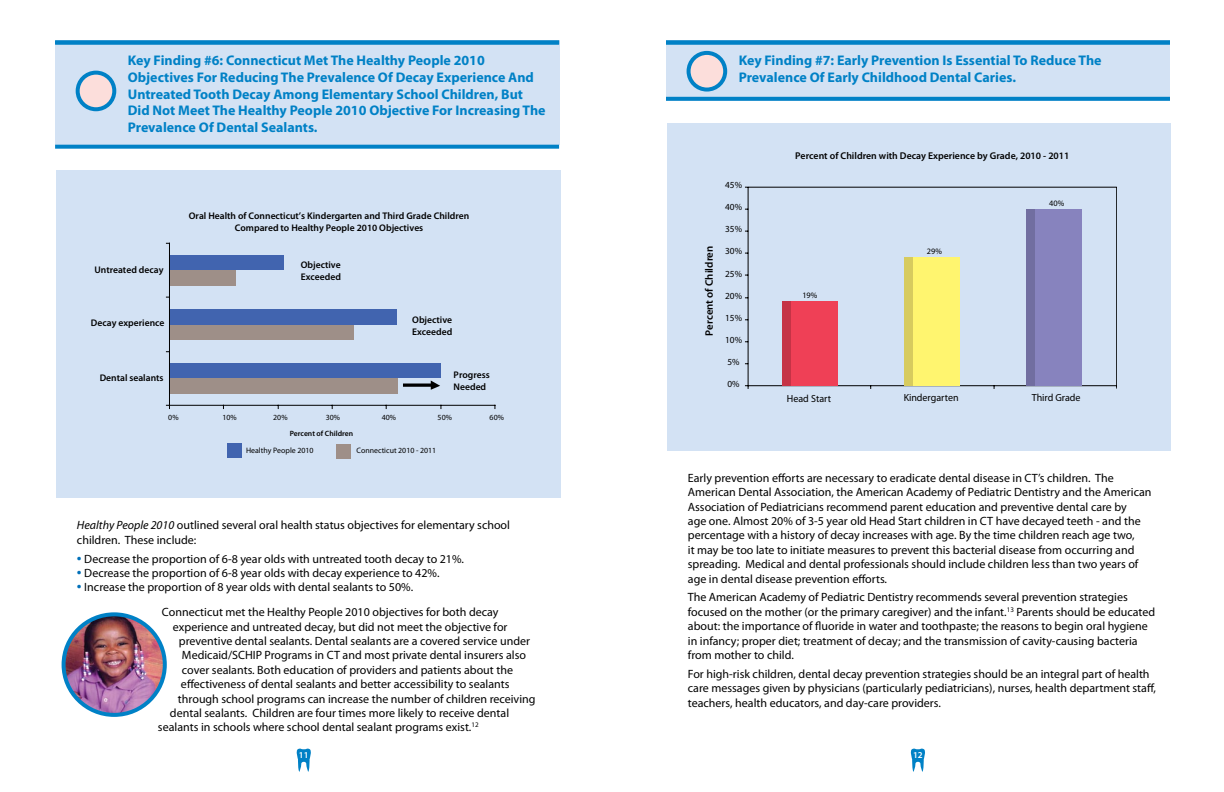
<style>
.page{position:relative;width:1224px;height:792px;background:#fff}
.page>*{position:absolute;margin:0;border:0;box-sizing:border-box;transform-origin:0 0}
.t1{font:700 14px/16.8px "Myriad Pro";color:#0081c6}
.t2{font:12px/14.4px "Myriad Pro";color:#000}
.t3{font:600 10.8px "Myriad Pro";color:#000}
.t4{font:10.3px "Myriad Pro";color:#000}
.t5{font:600 9.8px "Myriad Pro";color:#000}
.t6{font:600 9.6px/12.2px "Myriad Pro";color:#000}
.t7{font:9.3px "Myriad Pro";color:#000}
.t8{font:600 9px "Myriad Pro";color:#fff}
.t9{font:8.3px "Myriad Pro";color:#000}
.t10{font:7.9px "Myriad Pro";color:#000}
.t11{font:600 7.6px "Myriad Pro";color:#000}
.s1{font-style:italic}
.s2{font-size:17px;color:#0070b9}
</style>
<div class="page">
<svg style="left:911px;top:749px;width:14px;height:23px"></svg>
<svg style="left:297px;top:749px;width:14px;height:23px"></svg>
<div style="left:56px;top:171px;width:504px;height:327px;background:#d3e2f4"></div>
<div style="left:227px;top:443px;width:15px;height:15px;background:#4164af"></div>
<div style="left:336px;top:444px;width:15px;height:15px;background:#9e8f88"></div>
<div style="left:169px;top:378px;width:229px;height:16px;background:#9e8f88"></div>
<div style="left:169px;top:324px;width:185px;height:16px;background:#9e8f88"></div>
<div style="left:169px;top:270px;width:67px;height:15px;background:#9e8f88"></div>
<div style="left:169px;top:363px;width:272px;height:15px;background:#4164af"></div>
<div style="left:169px;top:309px;width:228px;height:15px;background:#4164af"></div>
<div style="left:169px;top:255px;width:115px;height:15px;background:#4164af"></div>
<hr style="left:169px;top:405px;width:326px;height:1px;background:#000">
<hr style="left:169px;top:243px;width:1px;height:162px;background:#000">
<svg style="left:403px;top:381px;width:37px;height:9px"></svg>
<div style="left:55px;top:40px;width:504px;height:105px;background:#d3e2f4"></div>
<div style="left:78px;top:73px;width:36px;height:36px;background:#fcdedb;border-radius:50%"></div>
<div style="left:76px;top:71px;width:40px;height:40px;border:4px solid #0081c6;border-radius:50%"></div>
<svg style="left:55px;top:40px;width:504px;height:4px;background:#0d86c8"></svg>
<svg style="left:55px;top:145px;width:504px;height:4px;background:#148bca"></svg>
<img style="left:64px;top:615px;width:100px;height:100px">
<div style="left:62px;top:612px;width:105px;height:105px;border:4px solid #0081c6;border-radius:50%"></div>
<div style="left:667px;top:123px;width:504px;height:328px;background:#d3e2f4"></div>
<hr style="left:748px;top:187px;width:369px;height:1px;background:#000">
<hr style="left:1117px;top:187px;width:1px;height:202px;background:#000">
<hr style="left:748px;top:386px;width:369px;height:1px;background:#000">
<hr style="left:748px;top:187px;width:1px;height:199px;background:#000">
<div style="left:782px;top:301px;width:9px;height:85px;background:#c53346"></div>
<div style="left:791px;top:301px;width:47px;height:85px;background:#ef4056"></div>
<div style="left:905px;top:257px;width:9px;height:129px;background:#d7cb5e"></div>
<div style="left:914px;top:257px;width:46px;height:129px;background:#fff56f"></div>
<div style="left:1027px;top:210px;width:9px;height:176px;background:#716ea0"></div>
<div style="left:1036px;top:210px;width:46px;height:176px;background:#8783be"></div>
<div style="left:666px;top:40px;width:504px;height:61px;background:#d3e2f4"></div>
<div style="left:689px;top:53px;width:36px;height:37px;background:#fcdedb;border-radius:50%"></div>
<div style="left:687px;top:51px;width:40px;height:41px;border:4px solid #0081c6;border-radius:50%"></div>
<svg style="left:666px;top:40px;width:504px;height:4px;background:#0d86c8"></svg>
<svg style="left:666px;top:97px;width:504px;height:4px;background:#0a85c8"></svg>
<p class="t1" style="left:128px;top:51px;width:419px">Key Finding #6: Connecticut Met The Healthy People 2010<br>Objectives For Reducing The Prevalence Of Decay Experience And Untreated Tooth Decay Among Elementary School Children, But Did Not Meet The Healthy People 2010 Objective For Increasing The Prevalence Of Dental Sealants.</p>
<p class="t6" style="left:189px;top:210px;width:282px;text-align:center">Oral Health of Connecticut’s Kindergarten and Third Grade Children<br>Compared to Healthy People 2010 Objectives</p>
<p class="t6" style="left:94px;top:263px;width:71px">Untreated decay</p>
<p class="t6" style="left:301px;top:258px;width:42px">Objective<br>Exceeded</p>
<p class="t6" style="left:91px;top:317px;width:75px">Decay experience</p>
<p class="t6" style="left:100px;top:371px;width:65px">Dental sealants</p>
<p class="t6" style="left:412px;top:313px;width:42px">Objective<br>Exceeded</p>
<p class="t6" style="left:454px;top:368px;width:38px">Progress<br>Needed</p>
<p class="t10" style="left:168px;top:413px;width:12px">0%</p>
<p class="t10" style="left:223px;top:413px;width:16px">10%</p>
<p class="t10" style="left:273px;top:413px;width:16px">20%</p>
<p class="t10" style="left:326px;top:413px;width:16px">30%</p>
<p class="t10" style="left:382px;top:413px;width:16px">40%</p>
<p class="t10" style="left:438px;top:413px;width:16px">50%</p>
<p class="t10" style="left:490px;top:413px;width:16px">60%</p>
<p class="t11" style="left:290px;top:429px;width:65px">Percent of Children</p>
<p class="t10" style="left:246px;top:446px;width:69px">Healthy People 2010</p>
<p class="t10" style="left:357px;top:446px;width:81px">Connecticut 2010 - 2011</p>
<p class="t2" style="left:77px;top:518px;width:435px"><span class="s1">Healthy People 2010</span> outlined several oral health status objectives for elementary school children. These include:</p>
<p class="t2" style="left:77px;top:551px;width:389px"><span class="s2">•</span> Decrease the proportion of 6-8 year olds with untreated tooth decay to 21%.</p>
<p class="t2" style="left:77px;top:565px;width:364px"><span class="s2">•</span> Decrease the proportion of 6-8 year olds with decay experience to 42%.</p>
<p class="t2" style="left:162px;top:575px;width:338px;line-height:24.9px;text-indent:-85px"><span class="s2">•</span> Increase the proportion of 8 year olds with dental sealants to 50%.<br>Connecticut met the Healthy People 2010 objectives for both decay</p>
<p class="t2" style="left:173px;top:619px;width:336px">experience and untreated decay, but did not meet the objective for</p>
<p class="t2" style="left:179px;top:634px;width:353px">preventive dental sealants. Dental sealants are a covered service under</p>
<p class="t2" style="left:182px;top:648px;width:346px">Medicaid/SCHIP Programs in CT and most private dental insurers also</p>
<p class="t2" style="left:182px;top:662px;width:333px">cover sealants. Both education of providers and patients about the</p>
<p class="t2" style="left:181px;top:677px;width:330px">effectiveness of dental sealants and better accessibility to sealants</p>
<p class="t2" style="left:178px;top:691px;width:359px">through school programs can increase the number of children receiving</p>
<p class="t2" style="left:170px;top:706px;width:341px">dental sealants. Children are four times more likely to receive dental</p>
<p class="t2" style="left:158px;top:720px;width:322px">sealants in schools where school dental sealant programs exist.<sup>12</sup></p>
<p class="t1" style="left:739px;top:51px;width:364px">Key Finding #7: Early Prevention Is Essential To Reduce The<br>Prevalence Of Early Childhood Dental Caries.</p>
<p class="t3" style="left:702px;top:336px;width:91px;rotate:-90deg">Percent of Children</p>
<p class="t7" style="left:725px;top:180px;width:18px">45%</p>
<p class="t7" style="left:725px;top:202px;width:18px">40%</p>
<p class="t7" style="left:725px;top:224px;width:18px">35%</p>
<p class="t7" style="left:725px;top:246px;width:18px">30%</p>
<p class="t7" style="left:725px;top:268px;width:18px">25%</p>
<p class="t7" style="left:725px;top:290px;width:18px">20%</p>
<p class="t7" style="left:725px;top:312px;width:18px">15%</p>
<p class="t7" style="left:725px;top:334px;width:18px">10%</p>
<p class="t7" style="left:728px;top:356px;width:14px">5%</p>
<p class="t7" style="left:728px;top:378px;width:14px">0%</p>
<p class="t5" style="left:795px;top:150px;width:276px">Percent of Children with Decay Experience by Grade, 2010 - 2011</p>
<p class="t9" style="left:802px;top:290px;width:17px">19%</p>
<p class="t4" style="left:787px;top:392px;width:46px">Head Start</p>
<p class="t9" style="left:927px;top:246px;width:17px">29%</p>
<p class="t9" style="left:1049px;top:198px;width:17px">40%</p>
<p class="t4" style="left:904px;top:392px;width:57px">Kindergarten</p>
<p class="t4" style="left:1032px;top:391px;width:50px">Third Grade</p>
<p class="t2" style="left:688px;top:470px;width:465px">Early prevention efforts are necessary to eradicate dental disease in CT’s children. The American Dental Association, the American Academy of Pediatric Dentistry and the American Association of Pediatricians recommend parent education and preventive dental care by<br>age one. Almost 20% of 3-5 year old Head Start children in CT have decayed teeth - and the percentage with a history of decay increases with age. By the time children reach age two,<br>it may be too late to initiate measures to prevent this bacterial disease from occurring and spreading. Medical and dental professionals should include children less than two years of age in dental disease prevention efforts.</p>
<p class="t2" style="left:688px;top:590px;width:469px">The American Academy of Pediatric Dentistry recommends several prevention strategies focused on the mother (or the primary caregiver) and the infant.<sup>13</sup> Parents should be educated about: the importance of fluoride in water and toothpaste; the reasons to begin oral hygiene in infancy; proper diet; treatment of decay; and the transmission of cavity-causing bacteria from mother to child.</p>
<p class="t2" style="left:688px;top:667px;width:470px">For high-risk children, dental decay prevention strategies should be an integral part of health care messages given by physicians (particularly pediatricians), nurses, health department staff, teachers, health educators, and day-care providers.</p>
<p class="t8" style="left:299px;top:750px;width:11px">11</p>
<p class="t8" style="left:913px;top:750px;width:11px">12</p>
</div>
